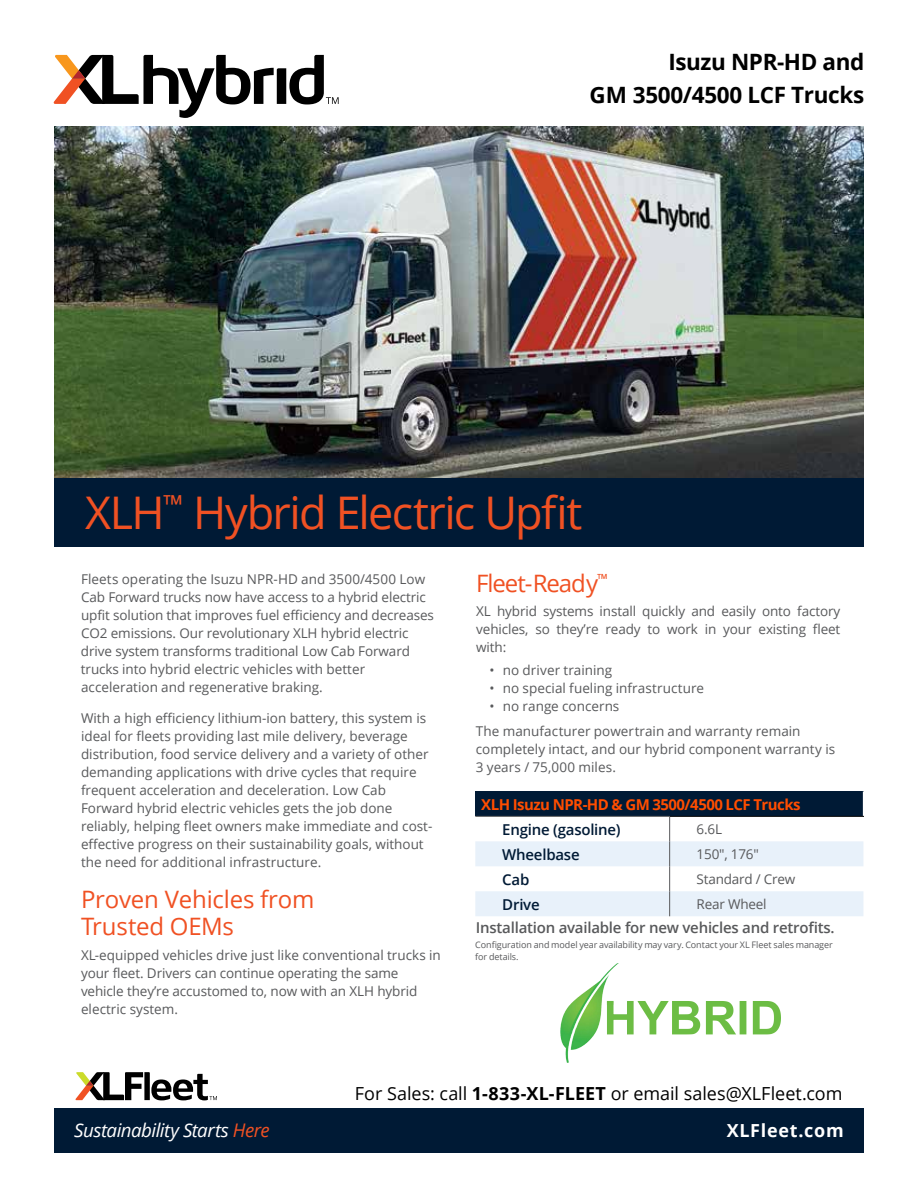
<style>
.page{position:relative;width:918px;height:1188px;background:#fff}
.page>*{position:absolute;margin:0;border:0;box-sizing:border-box;transform-origin:0 0}
.t1{font:45px "Open Sans";letter-spacing:-.035em;color:#f05123}
.t2{font:24px/27px "Open Sans";letter-spacing:-.01em;color:#f05123}
.t3{font:24px "Open Sans";letter-spacing:-.045em;color:#f05123}
.t4{font:700 22.5px/33px "Open Sans";letter-spacing:-.015em;color:#000;text-align:right}
.t5{font:italic 18.75px "Open Sans";letter-spacing:-.03em;color:#fff}
.t6{font:18px "Open Sans";letter-spacing:-.005em;color:#000}
.t7{font:700 18px "Open Sans";letter-spacing:.04em;color:#fff}
.t8{font:600 15px "Open Sans";letter-spacing:-.015em;color:#58595b}
.t9{font:700 15px "Open Sans";letter-spacing:-.035em;color:#ff4d00}
.t10{font:600 15px "Open Sans";letter-spacing:-.015em;color:#001a35}
.t11{font:13.5px/18px "Open Sans";color:#58595b}
.t12{font:9px/12px "Open Sans";letter-spacing:-.01em;color:#58595b}
.s1{font-weight:700}
.s2{color:#f05123}
</style>
<div class="page">
<img style="left:54px;top:127px;width:810px;height:351px">
<div style="left:54px;top:478px;width:810px;height:68px;background:#001a35"></div>
<div style="left:54px;top:1108px;width:810px;height:44px;background:#001a35"></div>
<svg style="left:75px;top:1072px;width:142px;height:28px"></svg>
<svg style="left:475px;top:791px;width:389px;height:125px"></svg>
<hr style="left:670px;top:816px;width:194px;height:1px;background:#000">
<svg style="left:53px;top:55px;width:286px;height:63px"></svg>
<img style="left:561px;top:964px;width:220px;height:99px">
<h3 class="t4" style="left:589px;top:45px;width:276px">Isuzu NPR-HD and<br>GM 3500/4500 LCF Trucks</h3>
<h1 class="t1" style="left:85px;top:482px;width:499px">XLH<sup>™</sup> Hybrid Electric Upfit</h1>
<p class="t11" style="left:81px;top:570px;width:355px">Fleets operating the Isuzu NPR-HD and 3500/4500 Low Cab Forward trucks now have access to a hybrid electric upfit solution that improves fuel efficiency and decreases CO2 emissions. Our revolutionary XLH hybrid electric drive system transforms traditional Low Cab Forward trucks into hybrid electric vehicles with better acceleration and regenerative braking.</p>
<p class="t11" style="left:81px;top:709px;width:353px">With a high efficiency lithium-ion battery, this system is ideal for fleets providing last mile delivery, beverage distribution, food service delivery and a variety of other demanding applications with drive cycles that require frequent acceleration and deceleration. Low Cab Forward hybrid electric vehicles gets the job done reliably, helping fleet owners make immediate and cost&shy;effective progress on their sustainability goals, without the need for additional infrastructure.</p>
<h2 class="t2" style="left:81px;top:885px;width:235px">Proven Vehicles from<br>Trusted OEMs</h2>
<p class="t11" style="left:81px;top:946px;width:361px">XL-equipped vehicles drive just like conventional trucks in your fleet. Drivers can continue operating the same vehicle they’re accustomed to, now with an XLH hybrid electric system.</p>
<h2 class="t3" style="left:476px;top:567px;width:133px">Fleet-Ready<sup>™</sup></h2>
<p class="t11" style="left:476px;top:602px;width:366px;text-align:justify">XL hybrid systems install quickly and easily onto factory vehicles, so they’re ready to work in your existing fleet with:</p>
<p class="t11" style="left:489px;top:661px;width:124px">• no driver training</p>
<p class="t11" style="left:489px;top:679px;width:216px">• no special fueling infrastructure</p>
<p class="t11" style="left:476px;top:694px;width:326px;line-height:24.8px;text-indent:14px">• no range concerns<br>The manufacturer powertrain and warranty remain</p>
<p class="t11" style="left:476px;top:740px;width:361px">completely intact, and our hybrid component warranty is<br>3 years / 75,000 miles.</p>
<p class="t9" style="left:481px;top:794px;width:321px">XLH Isuzu NPR-HD &amp; GM 3500/4500 LCF Trucks</p>
<p class="t10" style="left:502px;top:819px;width:120px">Engine (gasoline)</p>
<p class="t11" style="left:697px;top:820px;width:27px">6.6L</p>
<p class="t10" style="left:502px;top:844px;width:79px">Wheelbase</p>
<p class="t11" style="left:697px;top:845px;width:64px">150", 176"</p>
<p class="t10" style="left:502px;top:869px;width:29px">Cab</p>
<p class="t11" style="left:697px;top:870px;width:100px">Standard / Crew</p>
<p class="t10" style="left:502px;top:894px;width:39px">Drive</p>
<p class="t11" style="left:697px;top:895px;width:71px">Rear Wheel</p>
<p class="t8" style="left:476px;top:917px;width:360px">Installation available for new vehicles and retrofits.</p>
<p class="t12" style="left:475px;top:939px;width:359px">Configuration and model year availability may vary. Contact your XL Fleet sales manager for details.</p>
<h3 class="t6" style="left:355px;top:1081px;width:489px">For Sales: call <span class="s1">1-833-XL-FLEET</span> or email sales@XLFleet.com</h3>
<h3 class="t5" style="left:74px;top:1118px;width:197px">Sustainability Starts <span class="s2">Here</span></h3>
<h3 class="t7" style="left:727px;top:1118px;width:119px">XLFleet.com</h3>
</div>
